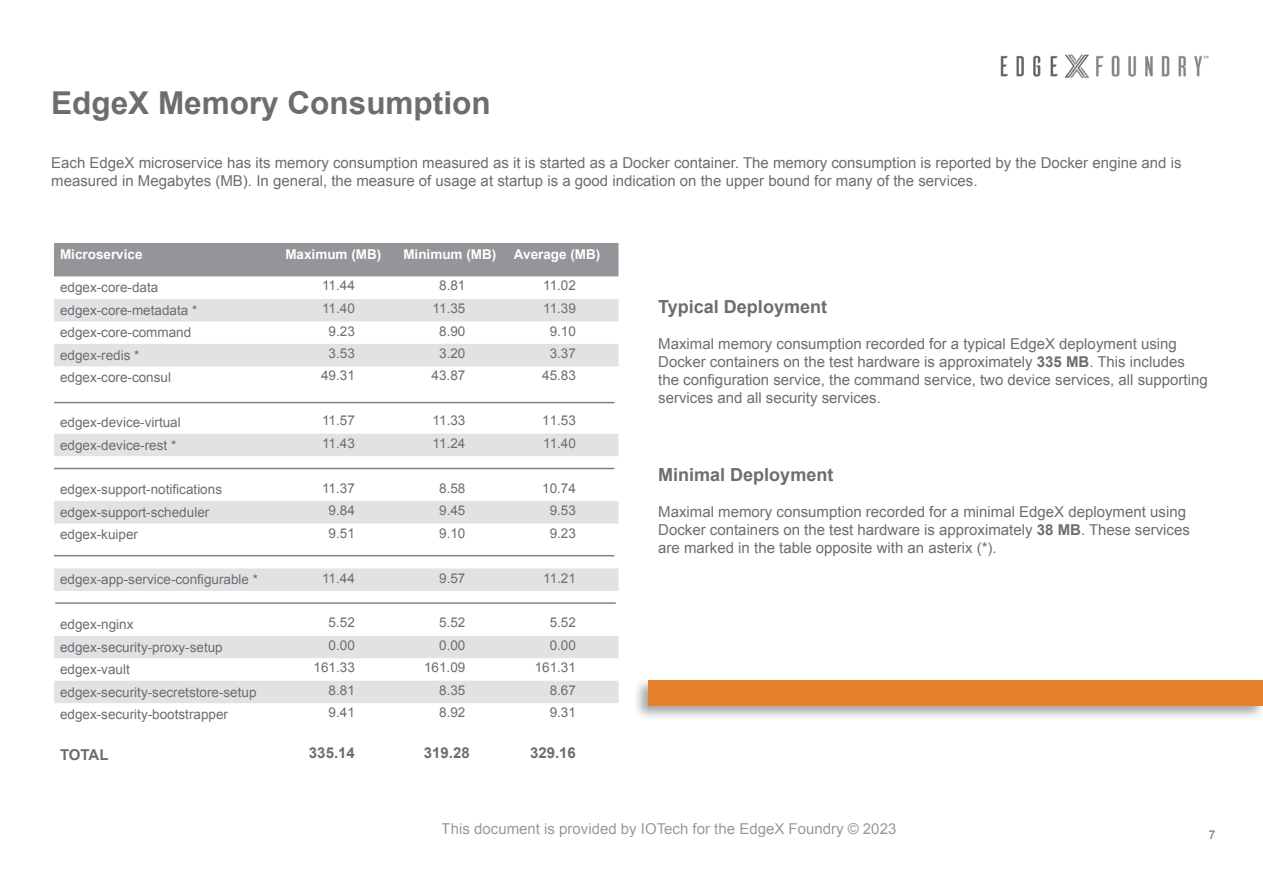
<style>
.page{position:relative;width:1263px;height:876px;background:#fff}
.page>*{position:absolute;margin:0;border:0;box-sizing:border-box;transform-origin:0 0}
.t1{font:700 31.5px "Arial";color:#6c6d70}
.t2{font:700 18px "Arial";color:#6c6d70}
.t3{font:15px/18px "Arial";color:#6c6d70}
.t4{font:700 15px "Arial";color:#6c6d70}
.t5{font:13.5px "Arial";color:#6c6d70}
.t6{font:700 13.5px "Arial";color:#fff}
.t7{font:12px "Arial";color:#6c6d70}
.s1{font-weight:700}
</style>
<div class="page">
<img style="left:1000px;top:54px;width:208px;height:23px">
<div style="left:54px;top:243px;width:564px;height:33px;background:#939598"></div>
<svg style="left:54px;top:299px;width:564px;height:404px"></svg>
<div style="left:633px;top:677px;width:630px;height:44px;background:#231f20;opacity:.4"></div>
<div style="left:648px;top:680px;width:615px;height:25px;background:#e5812d"></div>
<hr style="left:54px;top:468px;width:560px;height:1px;background:#808285">
<hr style="left:54px;top:402px;width:560px;height:1px;background:#808285">
<hr style="left:55px;top:602px;width:561px;height:2px;background:#808285">
<hr style="left:54px;top:555px;width:560px;height:1px;background:#808285">
<p class="t1" style="left:51px;top:82px;width:441px">EdgeX Memory Consumption</p>
<p class="t3" style="left:51px;top:154px;width:1132px">Each EdgeX microservice has its memory consumption measured as it is started as a Docker container. The memory consumption is reported by the Docker engine and is measured in Megabytes (MB). In general, the measure of usage at startup is a good indication on the upper bound for many of the services.</p>
<p class="t6" style="left:60px;top:245px;width:84px">Microservice</p>
<p class="t6" style="left:285px;top:245px;width:97px">Maximum (MB)</p>
<p class="t6" style="left:403px;top:245px;width:94px">Minimum (MB)</p>
<p class="t6" style="left:514px;top:245px;width:88px">Average (MB)</p>
<p class="t5" style="left:60px;top:279px;width:100px">edgex-core-data</p>
<p class="t5" style="left:322px;top:277px;width:34px">11.44</p>
<p class="t5" style="left:439px;top:277px;width:28px">8.81</p>
<p class="t5" style="left:543px;top:277px;width:34px">11.02</p>
<p class="t5" style="left:60px;top:301px;width:139px">edgex-core-metadata *</p>
<p class="t5" style="left:322px;top:299px;width:34px">11.40</p>
<p class="t5" style="left:433px;top:299px;width:34px">11.35</p>
<p class="t5" style="left:543px;top:299px;width:34px">11.39</p>
<p class="t5" style="left:60px;top:324px;width:133px">edgex-core-command</p>
<p class="t5" style="left:329px;top:322px;width:28px">9.23</p>
<p class="t5" style="left:439px;top:322px;width:28px">8.90</p>
<p class="t5" style="left:550px;top:322px;width:28px">9.10</p>
<p class="t5" style="left:60px;top:346px;width:81px">edgex-redis *</p>
<p class="t5" style="left:329px;top:344px;width:28px">3.53</p>
<p class="t5" style="left:439px;top:344px;width:28px">3.20</p>
<p class="t5" style="left:550px;top:344px;width:28px">3.37</p>
<p class="t5" style="left:60px;top:369px;width:113px">edgex-core-consul</p>
<p class="t5" style="left:321px;top:367px;width:35px">49.31</p>
<p class="t5" style="left:432px;top:367px;width:35px">43.87</p>
<p class="t5" style="left:542px;top:367px;width:35px">45.83</p>
<p class="t5" style="left:60px;top:413px;width:122px">edgex-device-virtual</p>
<p class="t5" style="left:322px;top:412px;width:34px">11.57</p>
<p class="t5" style="left:433px;top:412px;width:34px">11.33</p>
<p class="t5" style="left:542px;top:412px;width:35px">11.53</p>
<p class="t5" style="left:60px;top:436px;width:118px">edgex-device-rest *</p>
<p class="t5" style="left:322px;top:434px;width:34px">11.43</p>
<p class="t5" style="left:433px;top:434px;width:34px">11.24</p>
<p class="t5" style="left:543px;top:434px;width:34px">11.40</p>
<p class="t5" style="left:60px;top:481px;width:164px">edgex-support-notifications</p>
<p class="t5" style="left:322px;top:479px;width:34px">11.37</p>
<p class="t5" style="left:439px;top:479px;width:28px">8.58</p>
<p class="t5" style="left:542px;top:479px;width:35px">10.74</p>
<p class="t5" style="left:60px;top:503px;width:151px">edgex-support-scheduler</p>
<p class="t5" style="left:329px;top:502px;width:28px">9.84</p>
<p class="t5" style="left:439px;top:502px;width:28px">9.45</p>
<p class="t5" style="left:550px;top:502px;width:28px">9.53</p>
<p class="t5" style="left:60px;top:526px;width:80px">edgex-kuiper</p>
<p class="t5" style="left:329px;top:524px;width:28px">9.51</p>
<p class="t5" style="left:439px;top:524px;width:28px">9.10</p>
<p class="t5" style="left:550px;top:524px;width:28px">9.23</p>
<p class="t5" style="left:60px;top:571px;width:200px">edgex-app-service-configurable *</p>
<p class="t5" style="left:322px;top:569px;width:34px">11.44</p>
<p class="t5" style="left:439px;top:569px;width:28px">9.57</p>
<p class="t5" style="left:543px;top:569px;width:34px">11.21</p>
<p class="t5" style="left:60px;top:616px;width:75px">edgex-nginx</p>
<p class="t5" style="left:329px;top:614px;width:28px">5.52</p>
<p class="t5" style="left:439px;top:614px;width:28px">5.52</p>
<p class="t5" style="left:550px;top:614px;width:28px">5.52</p>
<p class="t5" style="left:60px;top:638px;width:164px">edgex-security-proxy-setup</p>
<p class="t5" style="left:329px;top:636px;width:28px">0.00</p>
<p class="t5" style="left:439px;top:636px;width:28px">0.00</p>
<p class="t5" style="left:550px;top:636px;width:28px">0.00</p>
<p class="t5" style="left:60px;top:660px;width:71px">edgex-vault</p>
<p class="t5" style="left:314px;top:659px;width:43px">161.33</p>
<p class="t5" style="left:424px;top:659px;width:43px">161.09</p>
<p class="t5" style="left:535px;top:659px;width:43px">161.31</p>
<p class="t5" style="left:60px;top:683px;width:198px">edgex-security-secretstore-setup</p>
<p class="t5" style="left:329px;top:681px;width:28px">8.81</p>
<p class="t5" style="left:439px;top:681px;width:28px">8.35</p>
<p class="t5" style="left:550px;top:681px;width:28px">8.67</p>
<p class="t5" style="left:60px;top:705px;width:170px">edgex-security-bootstrapper</p>
<p class="t5" style="left:329px;top:704px;width:28px">9.41</p>
<p class="t5" style="left:439px;top:704px;width:28px">8.92</p>
<p class="t5" style="left:550px;top:704px;width:28px">9.31</p>
<p class="t4" style="left:60px;top:745px;width:50px">TOTAL</p>
<p class="t4" style="left:309px;top:743px;width:47px">335.14</p>
<p class="t4" style="left:424px;top:743px;width:47px">319.28</p>
<p class="t4" style="left:530px;top:743px;width:47px">329.16</p>
<p class="t2" style="left:658px;top:295px;width:170px">Typical Deployment</p>
<p class="t3" style="left:658px;top:335px;width:551px">Maximal memory consumption recorded for a typical EdgeX deployment using Docker containers on the test hardware is approximately <span class="s1">335 MB</span>. This includes the configuration service, the command service, two device services, all supporting services and all security services.</p>
<p class="t2" style="left:658px;top:463px;width:177px">Minimal Deployment</p>
<p class="t3" style="left:658px;top:503px;width:533px">Maximal memory consumption recorded for a minimal EdgeX deployment using<br>Docker containers on the test hardware is approximately <span class="s1">38 MB</span>. These services are marked in the table opposite with an asterix (*).</p>
<p class="t3" style="left:442px;top:820px;width:456px">This document is provided by IOTech for the EdgeX Foundry © 2023</p>
<p class="t7" style="left:1209px;top:827px;width:8px">7</p>
</div>
